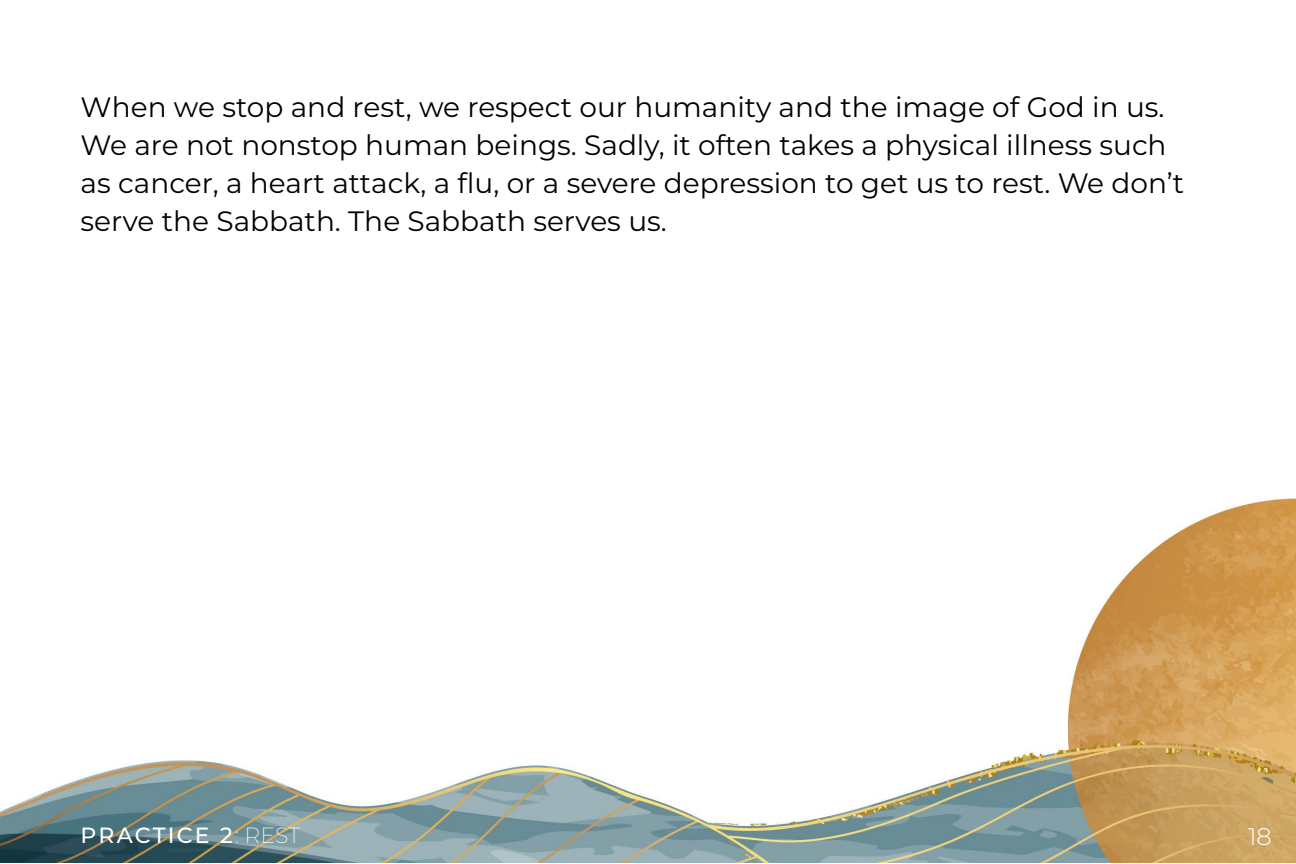
<style>
.page{position:relative;width:1296px;height:864px;background:#fff}
.page>*{position:absolute;margin:0;border:0;box-sizing:border-box;transform-origin:0 0}
.t1{font:28px/38px "Montserrat";color:#000}
.t2{font:300 24px "Montserrat";color:#fff}
.t3{font:500 22px "Montserrat";letter-spacing:.1em;color:#fff}
.s1{font-weight:200}
</style>
<div class="page">
<img style="left:0;top:498px;width:1296px;height:365px">
<p class="t1" style="left:81px;top:87px;width:1105px">When we stop and rest, we respect our humanity and the image of God in us.<br>We are not nonstop human beings. Sadly, it often takes a physical illness such as cancer, a heart attack, a flu, or a severe depression to get us to rest. We don’t serve the Sabbath. The Sabbath serves us.</p>
<p class="t3" style="left:81px;top:820px;width:221px">PRACTICE 2<span class="s1">: REST</span></p>
<p class="t2" style="left:1248px;top:820px;width:25px">18</p>
</div>
